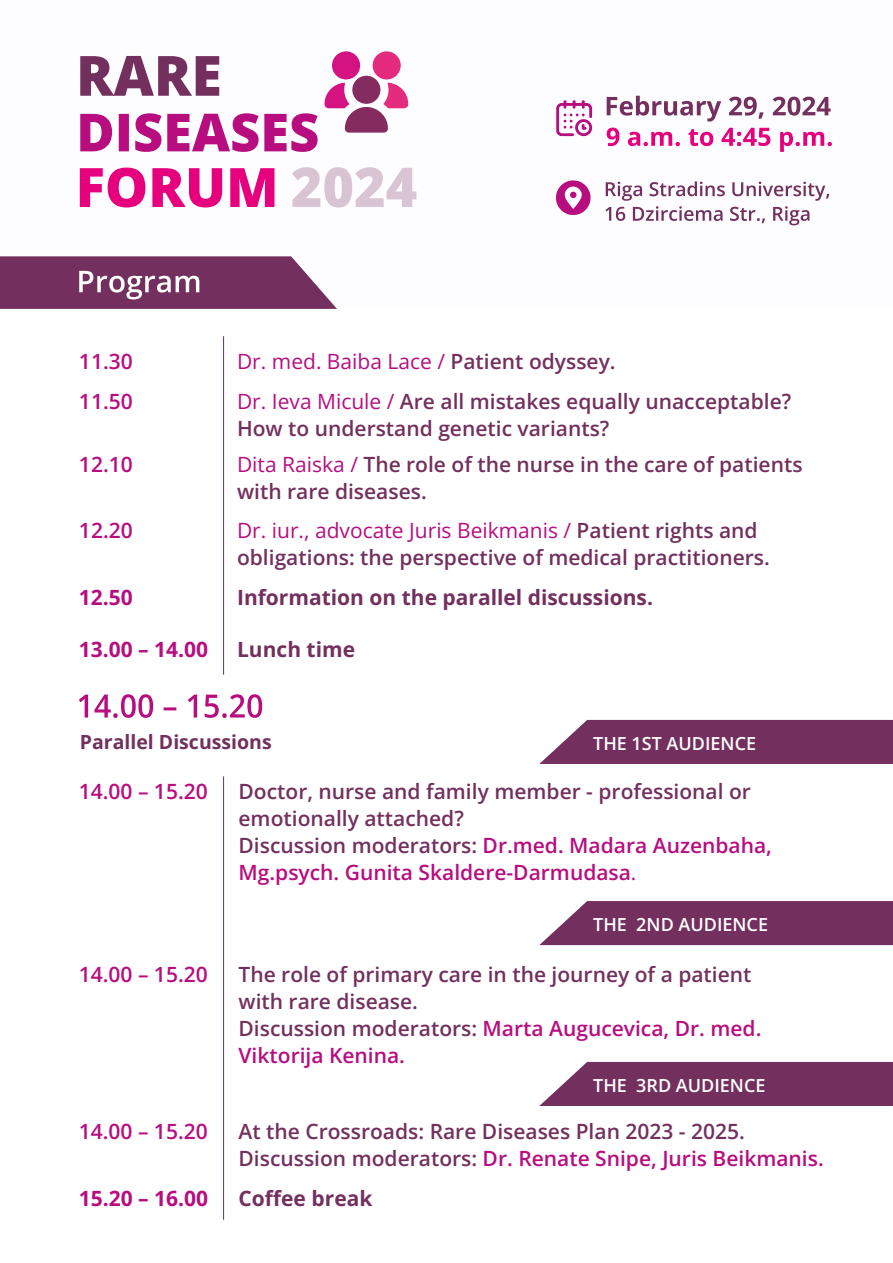
<style>
.page{position:relative;width:893px;height:1263px;background:#fff}
.page>*{position:absolute;margin:0;border:0;box-sizing:border-box;transform-origin:0 0}
.t1{font:600 21px/27px "Open Sans";color:#73305e}
.t2{font:700 21px "Open Sans";color:#73305e}
.t3{font:600 21px "Open Sans";color:#b70d7f}
.t4{font:21px "Open Sans";color:#b70d7f}
.t5{font:700 21px "Open Sans";color:#b70d7f}
.t6{font:700 19.5px "Open Sans";color:#73305e}
.t7{font:600 18px "Open Sans";color:#fff}
.s1{font-weight:600;color:#73305e}
.s2{font-weight:400;color:#b70d7f}
.s3{color:#b70d7f}
</style>
<div class="page">
<svg style="left:539px;top:1062px;width:354px;height:44px;background:#7c3e69"></svg>
<svg style="left:539px;top:901px;width:354px;height:44px;background:#7d3f69"></svg>
<svg style="left:79px;top:694px;width:183px;height:24px"></svg>
<svg style="left:539px;top:720px;width:354px;height:44px;background:#7d3e69"></svg>
<hr style="left:223px;top:336px;width:1px;height:339px;background:#73305e">
<hr style="left:223px;top:776px;width:1px;height:444px;background:#73305e">
<svg style="left:0;top:256px;width:337px;height:53px;background:#854a72"></svg>
<svg style="left:556px;top:100px;width:36px;height:36px"></svg>
<svg style="left:556px;top:180px;width:34px;height:35px"></svg>
<svg style="left:292px;top:167px;width:124px;height:40px"></svg>
<div style="left:332px;top:51px;width:28px;height:28px;background:#d41281;border-radius:50%"></div>
<div style="left:373px;top:51px;width:28px;height:28px;background:#e52b7e;border-radius:50%"></div>
<div style="left:352px;top:76px;width:28px;height:28px;background:#842b5f;border-radius:50%"></div>
<svg style="left:325px;top:83px;width:83px;height:50px"></svg>
<svg style="left:80px;top:56px;width:139px;height:40px"></svg>
<svg style="left:80px;top:168px;width:194px;height:39px"></svg>
<svg style="left:80px;top:113px;width:238px;height:39px"></svg>
<svg style="left:605px;top:181px;width:224px;height:44px"></svg>
<svg style="left:607px;top:96px;width:224px;height:26px"></svg>
<svg style="left:607px;top:128px;width:225px;height:24px"></svg>
<p class="t3" style="left:79px;top:347px;width:55px">11.30</p>
<p class="t3" style="left:79px;top:387px;width:55px">11.50</p>
<p class="t3" style="left:79px;top:450px;width:55px">12.10</p>
<p class="t3" style="left:79px;top:516px;width:55px">12.20</p>
<p class="t5" style="left:79px;top:583px;width:56px">12.50</p>
<p class="t5" style="left:79px;top:634px;width:131px">13.00 – 14.00</p>
<p class="t4" style="left:237px;top:347px;width:380px">Dr. med. Baiba Lace / <span class="s1">Patient odyssey.</span></p>
<p class="t1" style="left:237px;top:388px;width:556px"><span class="s2">Dr. Ieva Micule /</span> Are all mistakes equally unacceptable?<br>How to understand genetic variants?</p>
<p class="t1" style="left:237px;top:451px;width:567px"><span class="s2">Dita Raiska /</span> The role of the nurse in the care of patients with rare diseases.</p>
<p class="t1" style="left:237px;top:517px;width:534px"><span class="s2">Dr. iur., advocate Juris Beikmanis /</span> Patient rights and obligations: the perspective of medical practitioners.</p>
<p class="t2" style="left:237px;top:583px;width:417px">Information on the parallel discussions.</p>
<p class="t2" style="left:237px;top:634px;width:120px">Lunch time</p>
<p class="t6" style="left:80px;top:728px;width:193px">Parallel Discussions</p>
<p class="t7" style="left:593px;top:731px;width:165px">THE 1ST AUDIENCE</p>
<p class="t3" style="left:79px;top:777px;width:131px">14.00 – 15.20</p>
<p class="t3" style="left:79px;top:960px;width:131px">14.00 – 15.20</p>
<p class="t1" style="left:239px;top:777px;width:535px">Doctor, nurse and family member - professional or emotionally attached?<br>Discussion moderators: <span class="s3">Dr.med. Madara Auzenbaha, Mg.psych. Gunita Skaldere-Darmudasa</span><span class="s2">.</span></p>
<p class="t7" style="left:593px;top:912px;width:176px">THE 2ND AUDIENCE</p>
<p class="t1" style="left:239px;top:960px;width:524px">The role of primary care in the journey of a patient with rare disease.<br>Discussion moderators: <span class="s3">Marta Augucevica, Dr. med.<br>Viktorija Kenina.</span></p>
<p class="t7" style="left:593px;top:1073px;width:174px">THE 3RD AUDIENCE</p>
<p class="t3" style="left:79px;top:1117px;width:131px">14.00 – 15.20</p>
<p class="t1" style="left:239px;top:1117px;width:587px">At the Crossroads: Rare Diseases Plan 2023 - 2025.<br>Discussion moderators: <span class="s3">Dr. Renate Snipe, Juris Beikmanis.</span></p>
<p class="t5" style="left:79px;top:1183px;width:131px">15.20 – 16.00</p>
<p class="t2" style="left:239px;top:1183px;width:135px">Coffee break</p>
</div>
